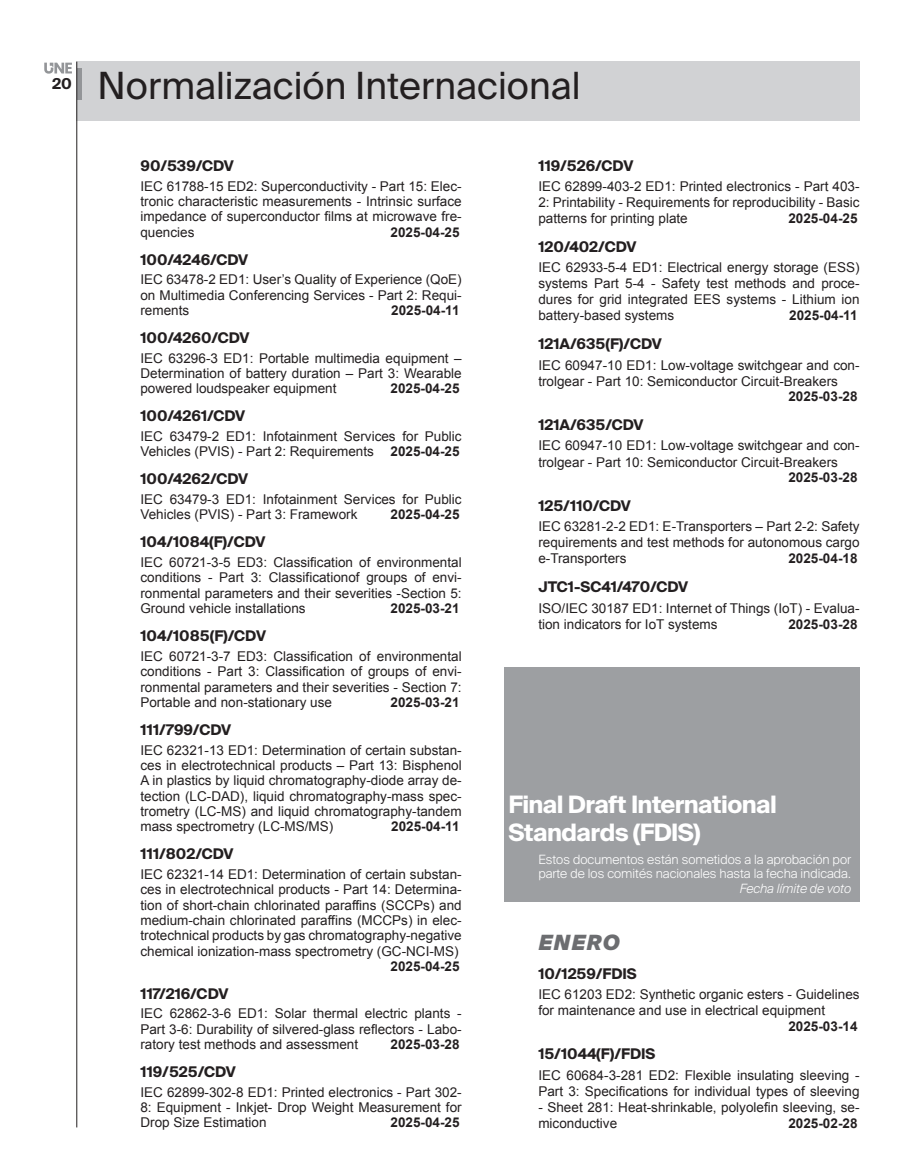
<style>
.page{position:relative;width:915px;height:1170px;background:#fff}
.page>*{position:absolute;margin:0;border:0;box-sizing:border-box;transform-origin:0 0}
.t1{font:37.5px "Suisse Intl";color:#231f20}
.t2{font:700 24px/28.5px "Suisse Intl";letter-spacing:-.02em;color:#fff}
.t3{font:italic 900 21px "Suisse Intl";letter-spacing:.04em;color:#6c6d70}
.t4{font:700 15px "Suisse Intl";color:#231f20}
.t5{font:700 14.7px "Suisse Intl";color:#231f20}
.t6{font:13.5px/15.3px "Arial";color:#231f20;text-align:justify}
.t7{font:700 13.5px "Arial";color:#231f20}
.t8{font:300 12.75px/14.2px "Suisse Intl";color:#fff}
.t9{font:italic 300 12.75px "Suisse Intl";color:#fff}
.s1{font-weight:700}
</style>
<div class="page">
<div style="left:77px;top:62px;width:782px;height:59px;background:#d1d2d4"></div>
<svg style="left:77px;top:68px;width:4px;height:31px"></svg>
<hr style="left:76px;top:62px;width:1px;height:1065px;background:#231f20">
<svg style="left:44px;top:63px;width:28px;height:11px"></svg>
<div style="left:504px;top:667px;width:355px;height:234px;background:#9d9fa2"></div>
<p class="t4" style="left:52px;top:75px;width:21px">20</p>
<h1 class="t1" style="left:98px;top:64px;width:484px">Normalización Internacional</h1>
<p class="t5" style="left:140px;top:157px;width:95px">90/539/CDV</p>
<p class="t6" style="left:140px;top:178px;width:323px">IEC 61788-15 ED2: Superconductivity - Part 15: Elec&shy;tronic characteristic measurements - Intrinsic surface impedance of superconductor films at microwave fre&shy;quencies</p>
<p class="t7" style="left:390px;top:223px;width:71px">2025-04-25</p>
<p class="t5" style="left:140px;top:251px;width:109px">100/4246/CDV</p>
<p class="t6" style="left:140px;top:272px;width:323px">IEC 63478-2 ED1: User’s Quality of Experience (QoE) on Multimedia Conferencing Services - Part 2: Requi&shy;rements</p>
<p class="t7" style="left:391px;top:301px;width:70px">2025-04-11</p>
<p class="t5" style="left:140px;top:329px;width:111px">100/4260/CDV</p>
<p class="t6" style="left:140px;top:350px;width:323px">IEC 63296-3 ED1: Portable multimedia equipment – Determination of battery duration – Part 3: Wearable powered loudspeaker equipment</p>
<p class="t7" style="left:390px;top:379px;width:71px">2025-04-25</p>
<p class="t5" style="left:140px;top:407px;width:106px">100/4261/CDV</p>
<p class="t6" style="left:140px;top:428px;width:323px">IEC 63479-2 ED1: Infotainment Services for Public<br>Vehicles (PVIS) - Part 2: Requirements <span class="s1">2025-04-25</span></p>
<p class="t5" style="left:140px;top:470px;width:109px">100/4262/CDV</p>
<p class="t6" style="left:140px;top:492px;width:323px">IEC 63479-3 ED1: Infotainment Services for Public<br>Vehicles (PVIS) - Part 3: Framework</p>
<p class="t7" style="left:390px;top:505px;width:71px">2025-04-25</p>
<p class="t5" style="left:140px;top:533px;width:126px">104/1084(F)/CDV</p>
<p class="t6" style="left:140px;top:555px;width:323px">IEC 60721-3-5 ED3: Classification of environmental conditions - Part 3: Classificationof groups of envi&shy;ronmental parameters and their severities -Section 5:<br>Ground vehicle installations</p>
<p class="t7" style="left:390px;top:599px;width:71px">2025-03-21</p>
<p class="t5" style="left:140px;top:627px;width:127px">104/1085(F)/CDV</p>
<p class="t6" style="left:140px;top:648px;width:323px">IEC 60721-3-7 ED3: Classification of environmental conditions - Part 3: Classification of groups of envi&shy;ronmental parameters and their severities - Section 7:<br>Portable and non-stationary use</p>
<p class="t7" style="left:390px;top:693px;width:71px">2025-03-21</p>
<p class="t5" style="left:140px;top:721px;width:92px">111/799/CDV</p>
<p class="t6" style="left:140px;top:742px;width:323px">IEC 62321-13 ED1: Determination of certain substan&shy;ces in electrotechnical products – Part 13: Bisphenol A in plastics by liquid chromatography-diode array de&shy;tection (LC-DAD), liquid chromatography-mass spec&shy;trometry (LC-MS) and liquid chromatography-tandem mass spectrometry (LC-MS/MS)</p>
<p class="t7" style="left:391px;top:817px;width:70px">2025-04-11</p>
<p class="t5" style="left:140px;top:845px;width:94px">111/802/CDV</p>
<p class="t6" style="left:140px;top:866px;width:323px">IEC 62321-14 ED1: Determination of certain substan&shy;ces in electrotechnical products - Part 14: Determina&shy;tion of short-chain chlorinated paraffins (SCCPs) and medium-chain chlorinated paraffins (MCCPs) in elec&shy;trotechnical products by gas chromatography-negative chemical ionization-mass spectrometry (GC-NCI-MS)</p>
<p class="t7" style="left:390px;top:956px;width:71px">2025-04-25</p>
<p class="t5" style="left:140px;top:985px;width:89px">117/216/CDV</p>
<p class="t6" style="left:140px;top:1006px;width:323px">IEC 62862-3-6 ED1: Solar thermal electric plants - Part 3-6: Durability of silvered-glass reflectors - Labo&shy;ratory test methods and assessment</p>
<p class="t7" style="left:390px;top:1035px;width:71px">2025-03-28</p>
<p class="t5" style="left:140px;top:1063px;width:97px">119/525/CDV</p>
<p class="t6" style="left:140px;top:1084px;width:323px">IEC 62899-302-8 ED1: Printed electronics - Part 302- 8: Equipment - Inkjet- Drop Weight Measurement for Drop Size Estimation</p>
<p class="t7" style="left:390px;top:1113px;width:71px">2025-04-25</p>
<p class="t5" style="left:538px;top:157px;width:96px">119/526/CDV</p>
<p class="t6" style="left:538px;top:178px;width:323px;line-height:16px">IEC 62899-403-2 ED1: Printed electronics - Part 403- 2: Printability - Requirements for reproducibility - Basic patterns for printing plate</p>
<p class="t7" style="left:788px;top:210px;width:71px">2025-04-25</p>
<p class="t5" style="left:538px;top:238px;width:100px">120/402/CDV</p>
<p class="t6" style="left:538px;top:260px;width:323px;line-height:16px">IEC 62933-5-4 ED1: Electrical energy storage (ESS) systems Part 5-4 - Safety test methods and proce&shy;dures for grid integrated EES systems - Lithium ion battery-based systems</p>
<p class="t7" style="left:788px;top:307px;width:70px">2025-04-11</p>
<p class="t5" style="left:538px;top:335px;width:125px">121A/635(F)/CDV</p>
<p class="t6" style="left:538px;top:357px;width:323px;line-height:16px">IEC 60947-10 ED1: Low-voltage switchgear and con&shy;trolgear - Part 10: Semiconductor Circuit-Breakers</p>
<p class="t7" style="left:788px;top:388px;width:71px">2025-03-28</p>
<p class="t5" style="left:538px;top:416px;width:107px">121A/635/CDV</p>
<p class="t6" style="left:538px;top:438px;width:323px;line-height:16px">IEC 60947-10 ED1: Low-voltage switchgear and con&shy;trolgear - Part 10: Semiconductor Circuit-Breakers</p>
<p class="t7" style="left:788px;top:468px;width:71px">2025-03-28</p>
<p class="t5" style="left:538px;top:497px;width:94px">125/110/CDV</p>
<p class="t6" style="left:538px;top:518px;width:323px;line-height:16px">IEC 63281-2-2 ED1: E-Transporters – Part 2-2: Safety requirements and test methods for autonomous cargo e-Transporters</p>
<p class="t7" style="left:788px;top:549px;width:71px">2025-04-18</p>
<p class="t5" style="left:538px;top:578px;width:151px">JTC1-SC41/470/CDV</p>
<p class="t6" style="left:538px;top:600px;width:323px;line-height:16px">ISO/IEC 30187 ED1: Internet of Things (IoT) - Evalua&shy;tion indicators for IoT systems</p>
<p class="t7" style="left:788px;top:615px;width:71px">2025-03-28</p>
<h2 class="t2" style="left:508px;top:790px;width:270px">Final Draft International<br>Standards (FDIS)</h2>
<p class="t8" style="left:538px;top:852px;width:314px">Estos documentos están sometidos a la aprobación por parte de los comités nacionales hasta la fecha indicada.</p>
<p class="t9" style="left:739px;top:880px;width:113px">Fecha límite de voto</p>
<h3 class="t3" style="left:538px;top:930px;width:83px">ENERO</h3>
<p class="t5" style="left:538px;top:964px;width:100px">10/1259/FDIS</p>
<p class="t6" style="left:538px;top:986px;width:323px;line-height:16px">IEC 61203 ED2: Synthetic organic esters - Guidelines for maintenance and use in electrical equipment</p>
<p class="t7" style="left:788px;top:1016px;width:71px">2025-03-14</p>
<p class="t5" style="left:538px;top:1045px;width:118px">15/1044(F)/FDIS</p>
<p class="t6" style="left:538px;top:1066px;width:323px;line-height:16px">IEC 60684-3-281 ED2: Flexible insulating sleeving -<br>Part 3: Specifications for individual types of sleeving</p>
<p class="t6" style="left:538px;top:1099px;width:323px;line-height:16px">- Sheet 281: Heat-shrinkable, polyolefin sleeving, se&shy;miconductive</p>
<p class="t7" style="left:788px;top:1114px;width:71px">2025-02-28</p>
</div>
